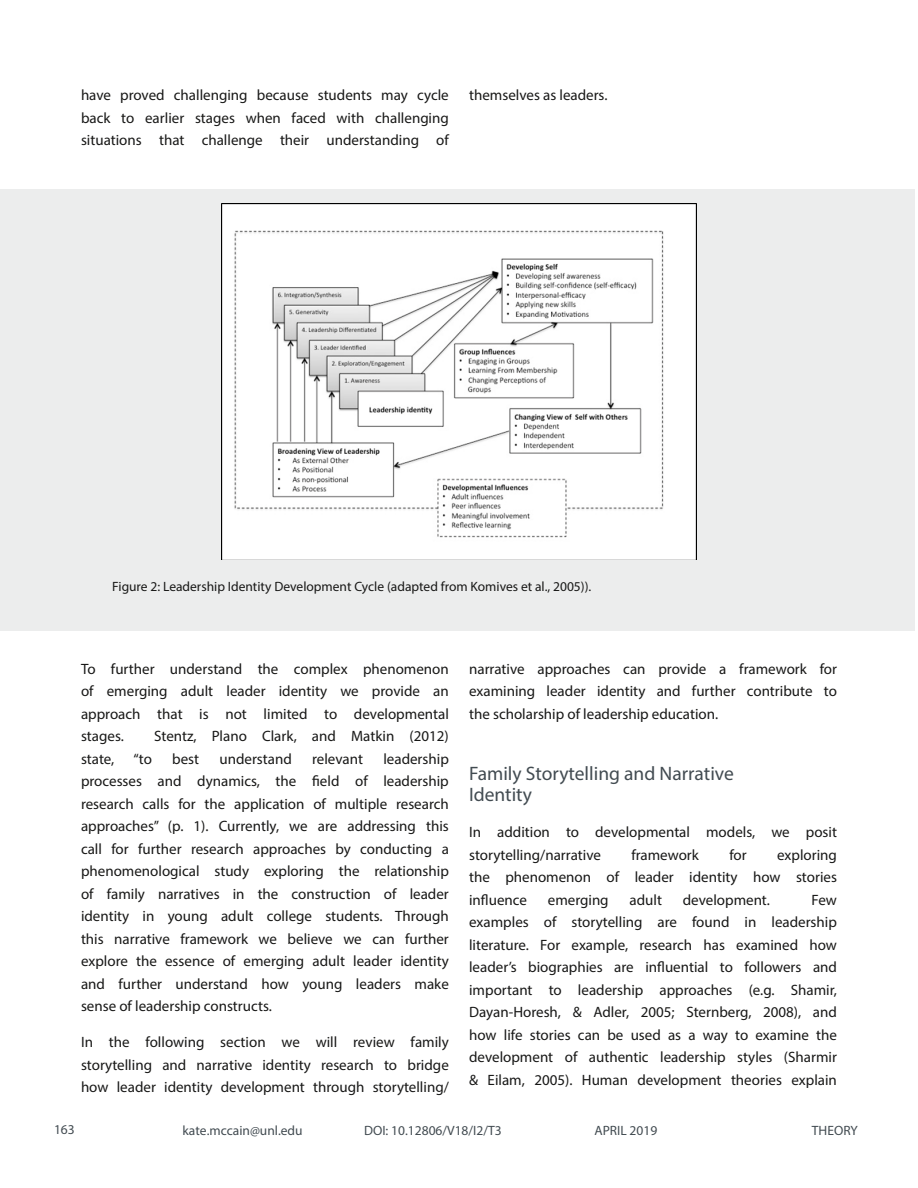
<style>
.page{position:relative;width:918px;height:1188px;background:#fff}
.page>*{position:absolute;margin:0;border:0;box-sizing:border-box;transform-origin:0 0}
.t1{font:19.5px/21px "Myriad Pro";color:#424b51}
.t2{font:15px/22.5px "Myriad Pro";color:#181817;text-align:justify}
.t3{font:13.5px "Myriad Pro";color:#181817}
.t4{font:13.5px "Myriad Pro";color:#424b51}
</style>
<div class="page">
<div style="left:0;top:189px;width:915px;height:442px;background:#eceded"></div>
<img style="left:222px;top:203px;width:474px;height:357px">
<p class="t2" style="left:81px;top:84px;width:369px">have proved challenging because students may cycle back to earlier stages when faced with challenging situations that challenge their understanding of</p>
<p class="t2" style="left:469px;top:84px;width:140px">themselves as leaders.</p>
<p class="t3" style="left:112px;top:579px;width:481px">Figure 2: Leadership Identity Development Cycle (adapted from Komives et al., 2005)).</p>
<p class="t2" style="left:81px;top:657px;width:369px">To further understand the complex phenomenon of emerging adult leader identity we provide an approach that is not limited to developmental stages.</p>
<p class="t2" style="left:154px;top:725px;width:296px">Stentz, Plano Clark, and Matkin (2012)</p>
<p class="t2" style="left:81px;top:747px;width:369px;text-indent:302px">leadership processes and dynamics, the field of leadership research calls for the application of multiple research approaches” (p. 1). Currently, we are addressing this call for further research approaches by conducting a phenomenological study exploring the relationship of family narratives in the construction of leader identity in young adult college students. Through this narrative framework we believe we can further explore the essence of emerging adult leader identity and further understand how young leaders make sense of leadership constructs.</p>
<p class="t2" style="left:81px;top:1031px;width:369px">In the following section we will review family storytelling and narrative identity research to bridge how leader identity development through storytelling/</p>
<p class="t2" style="left:81px;top:747px;width:35px">state,</p>
<p class="t2" style="left:133px;top:747px;width:20px">“to</p>
<p class="t2" style="left:172px;top:747px;width:28px">best</p>
<p class="t2" style="left:219px;top:747px;width:74px">understand</p>
<p class="t2" style="left:312px;top:747px;width:52px">relevant</p>
<p class="t2" style="left:469px;top:657px;width:369px">narrative approaches can provide a framework for examining leader identity and further contribute to the scholarship of leadership education.</p>
<h1 class="t1" style="left:469px;top:763px;width:266px">Family Storytelling and Narrative<br>Identity</h1>
<p class="t2" style="left:469px;top:821px;width:369px">In addition to developmental models, we posit storytelling/narrative</p>
<p class="t2" style="left:631px;top:843px;width:69px">framework</p>
<p class="t2" style="left:729px;top:843px;width:19px">for</p>
<p class="t2" style="left:469px;top:843px;width:369px;text-indent:308px">exploring the phenomenon of leader identity how stories influence</p>
<p class="t2" style="left:548px;top:888px;width:62px">emerging</p>
<p class="t2" style="left:630px;top:888px;width:34px">adult</p>
<p class="t2" style="left:683px;top:888px;width:89px">development.</p>
<p class="t2" style="left:469px;top:888px;width:369px;text-indent:343px">Few examples of storytelling are found in leadership literature. For example, research has examined how leader’s biographies are influential to followers and important to leadership approaches (e.g. Shamir, Dayan-Horesh, &amp; Adler, 2005; Sternberg, 2008), and how life stories can be used as a way to examine the development of authentic leadership styles (Sharmir &amp; Eilam, 2005). Human development theories explain</p>
<p class="t4" style="left:54px;top:1121px;width:22px">163</p>
<p class="t4" style="left:183px;top:1122px;width:122px">kate.mccain@unl.edu</p>
<p class="t4" style="left:364px;top:1122px;width:139px">DOI: 10.12806/V18/I2/T3</p>
<p class="t4" style="left:594px;top:1122px;width:64px">APRIL 2019</p>
<p class="t4" style="left:812px;top:1122px;width:48px">THEORY</p>
</div>
